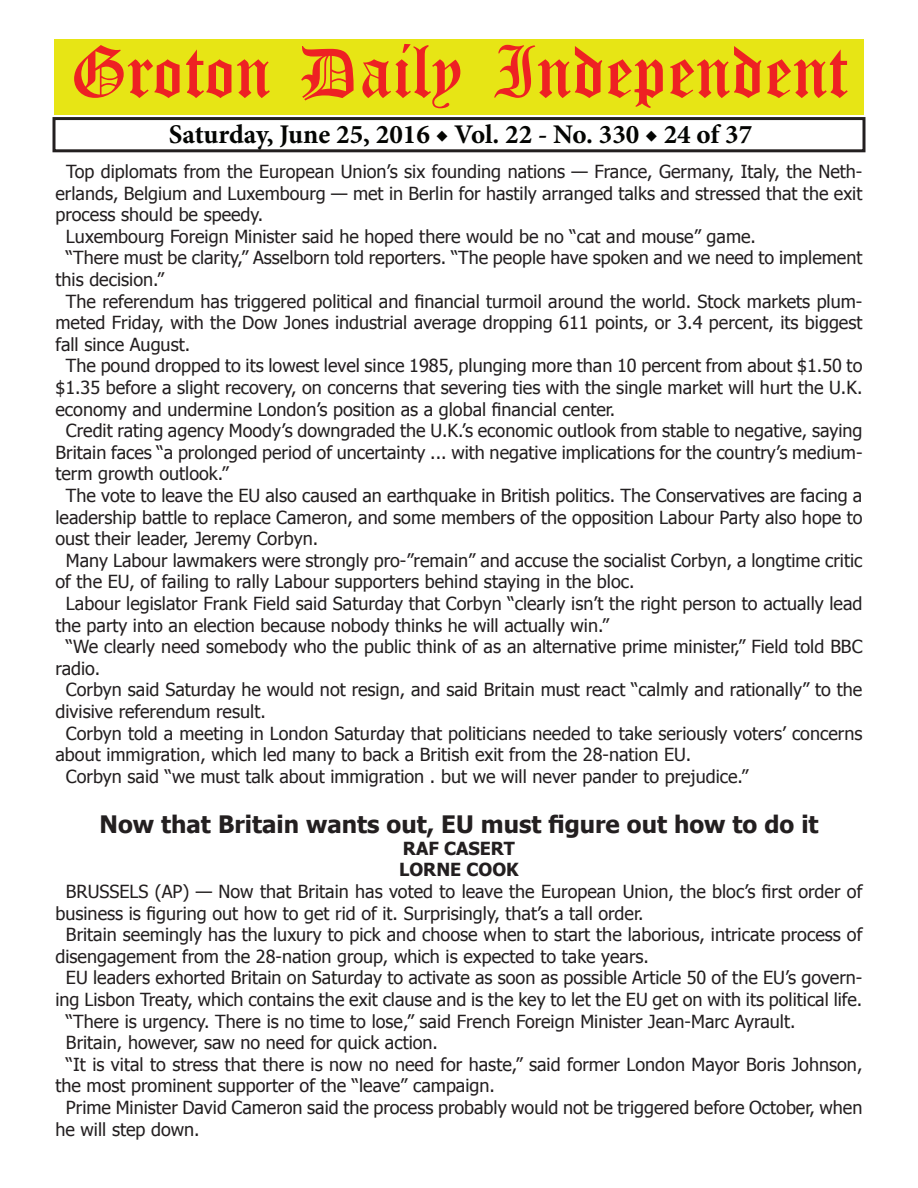
<style>
.page{position:relative;width:918px;height:1188px;background:#fff}
.page>*{position:absolute;margin:0;border:0;box-sizing:border-box;transform-origin:0 0}
.t1{font:54px "Old English Five";color:#ee2123}
.t2{font:700 27px "Minion Pro";color:#040503}
.t3{font:700 24px "Tahoma";color:#231f20}
.t4{font:18px "Tahoma";color:#231f20}
.t5{font:700 18px/21.6px "Tahoma";color:#231f20}
</style>
<div class="page">
<div style="left:52px;top:117px;width:814px;height:35px;border:3px solid #231f20"></div>
<div style="left:54px;top:40px;width:810px;height:75px;background:#e7e515"></div>
<h1 class="t1" style="left:70px;top:47px;width:779px">Groton Daily Independent</h1>
<h2 class="t2" style="left:169px;top:116px;width:585px">Saturday, June 25, 2016 ◆ Vol. 22 - No. 330 ◆ 24 of 37</h2>
<p class="t4" style="left:66px;top:159px;width:798px">Top diplomats from the European Union’s six founding nations — France, Germany, Italy, the Neth-</p>
<p class="t4" style="left:56px;top:181px;width:808px">erlands, Belgium and Luxembourg — met in Berlin for hastily arranged talks and stressed that the exit</p>
<p class="t4" style="left:56px;top:203px;width:209px">process should be speedy.</p>
<p class="t4" style="left:66px;top:224px;width:692px">Luxembourg Foreign Minister said he hoped there would be no “cat and mouse” game.</p>
<p class="t4" style="left:66px;top:246px;width:798px">“There must be clarity,” Asselborn told reporters. “The people have spoken and we need to implement</p>
<p class="t4" style="left:56px;top:267px;width:110px">this decision.”</p>
<p class="t4" style="left:66px;top:289px;width:798px">The referendum has triggered political and financial turmoil around the world. Stock markets plum-</p>
<p class="t4" style="left:56px;top:311px;width:808px">meted Friday, with the Dow Jones industrial average dropping 611 points, or 3.4 percent, its biggest</p>
<p class="t4" style="left:56px;top:332px;width:136px">fall since August.</p>
<p class="t4" style="left:66px;top:354px;width:798px">The pound dropped to its lowest level since 1985, plunging more than 10 percent from about $1.50 to</p>
<p class="t4" style="left:56px;top:375px;width:808px">$1.35 before a slight recovery, on concerns that severing ties with the single market will hurt the U.K.</p>
<p class="t4" style="left:56px;top:397px;width:561px">economy and undermine London’s position as a global financial center.</p>
<p class="t4" style="left:66px;top:419px;width:798px">Credit rating agency Moody’s downgraded the U.K.’s economic outlook from stable to negative, saying</p>
<p class="t4" style="left:56px;top:440px;width:809px">Britain faces “a prolonged period of uncertainty ... with negative implications for the country’s medium-</p>
<p class="t4" style="left:56px;top:462px;width:175px">term growth outlook.”</p>
<p class="t4" style="left:66px;top:483px;width:798px">The vote to leave the EU also caused an earthquake in British politics. The Conservatives are facing a</p>
<p class="t4" style="left:56px;top:505px;width:808px">leadership battle to replace Cameron, and some members of the opposition Labour Party also hope to</p>
<p class="t4" style="left:56px;top:527px;width:264px">oust their leader, Jeremy Corbyn.</p>
<p class="t4" style="left:66px;top:548px;width:798px">Many Labour lawmakers were strongly pro-”remain” and accuse the socialist Corbyn, a longtime critic</p>
<p class="t4" style="left:56px;top:570px;width:581px">of the EU, of failing to rally Labour supporters behind staying in the bloc.</p>
<p class="t4" style="left:66px;top:591px;width:798px">Labour legislator Frank Field said Saturday that Corbyn “clearly isn’t the right person to actually lead</p>
<p class="t4" style="left:56px;top:613px;width:555px">the party into an election because nobody thinks he will actually win.”</p>
<p class="t4" style="left:66px;top:635px;width:798px">“We clearly need somebody who the public think of as an alternative prime minister,” Field told BBC</p>
<p class="t4" style="left:56px;top:656px;width:46px">radio.</p>
<p class="t4" style="left:66px;top:678px;width:798px">Corbyn said Saturday he would not resign, and said Britain must react “calmly and rationally” to the</p>
<p class="t4" style="left:56px;top:699px;width:212px">divisive referendum result.</p>
<p class="t4" style="left:66px;top:721px;width:798px">Corbyn told a meeting in London Saturday that politicians needed to take seriously voters’ concerns</p>
<p class="t4" style="left:56px;top:743px;width:637px">about immigration, which led many to back a British exit from the 28-nation EU.</p>
<p class="t4" style="left:66px;top:764px;width:684px">Corbyn said “we must talk about immigration . but we will never pander to prejudice.”</p>
<h3 class="t3" style="left:100px;top:808px;width:721px">Now that Britain wants out, EU must figure out how to do it</h3>
<p class="t5" style="left:399px;top:836px;width:121px">RAF CASERT<br>LORNE COOK</p>
<p class="t4" style="left:66px;top:879px;width:798px">BRUSSELS (AP) — Now that Britain has voted to leave the European Union, the bloc’s first order of</p>
<p class="t4" style="left:55px;top:901px;width:590px">business is figuring out how to get rid of it. Surprisingly, that’s a tall order.</p>
<p class="t4" style="left:66px;top:923px;width:798px">Britain seemingly has the luxury to pick and choose when to start the laborious, intricate process of</p>
<p class="t4" style="left:55px;top:944px;width:595px">disengagement from the 28-nation group, which is expected to take years.</p>
<p class="t4" style="left:66px;top:966px;width:798px">EU leaders exhorted Britain on Saturday to activate as soon as possible Article 50 of the EU’s govern-</p>
<p class="t4" style="left:55px;top:987px;width:808px">ing Lisbon Treaty, which contains the exit clause and is the key to let the EU get on with its political life.</p>
<p class="t4" style="left:66px;top:1009px;width:731px">“There is urgency. There is no time to lose,” said French Foreign Minister Jean-Marc Ayrault.</p>
<p class="t4" style="left:66px;top:1031px;width:374px">Britain, however, saw no need for quick action.</p>
<p class="t4" style="left:66px;top:1052px;width:798px">“It is vital to stress that there is now no need for haste,” said former London Mayor Boris Johnson,</p>
<p class="t4" style="left:55px;top:1074px;width:441px">the most prominent supporter of the “leave” campaign.</p>
<p class="t4" style="left:66px;top:1095px;width:798px">Prime Minister David Cameron said the process probably would not be triggered before October, when</p>
<p class="t4" style="left:55px;top:1117px;width:146px">he will step down.</p>
</div>
